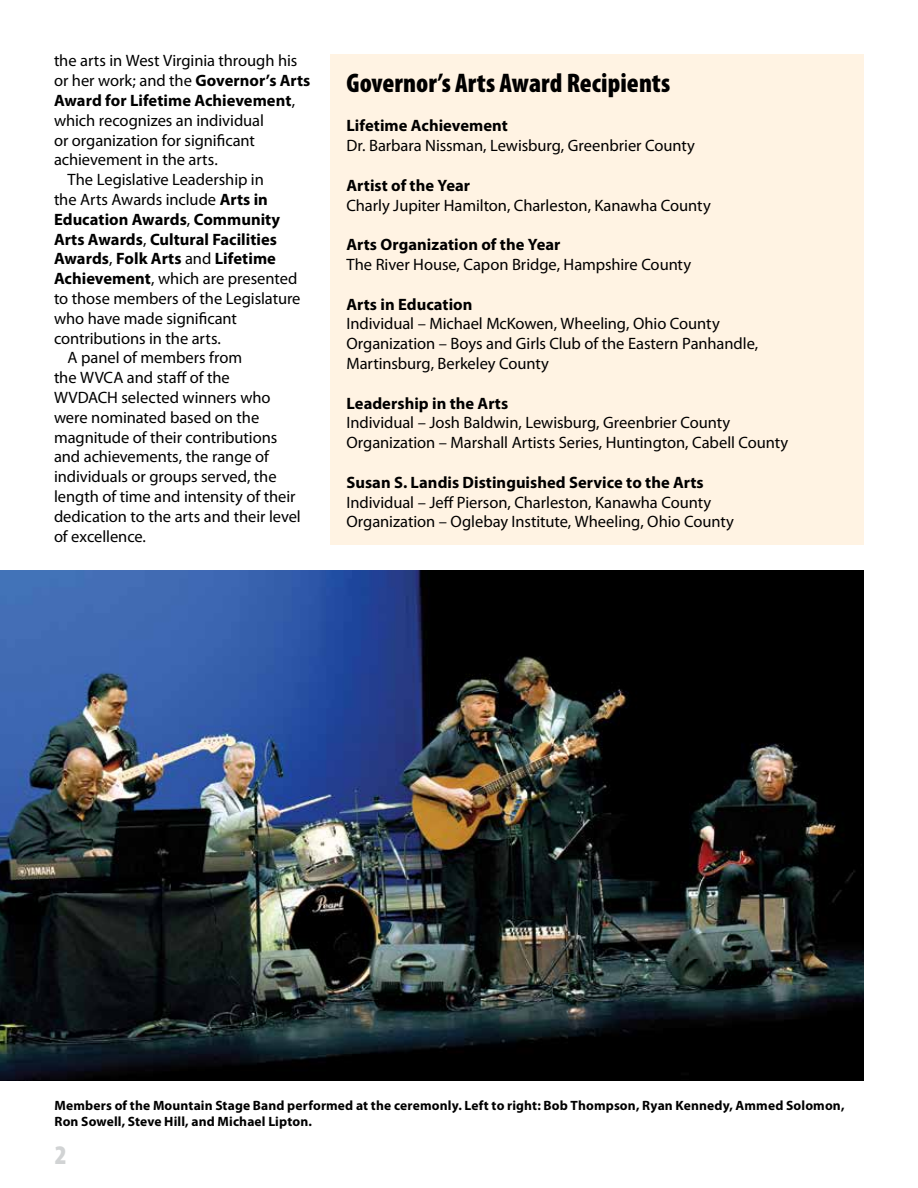
<style>
.page{position:relative;width:918px;height:1188px;background:#fff}
.page>*{position:absolute;margin:0;border:0;box-sizing:border-box;transform-origin:0 0}
.t1{font:900 condensed 27px "Myriad Pro";color:#000}
.t2{font:900 condensed 27px "Myriad Pro";color:#d1d3d4}
.t3{font:16.5px/19.8px "Myriad Pro";letter-spacing:-.005em;color:#000}
.t4{font:700 16.5px "Myriad Pro";color:#000}
.t5{font:700 13.5px/16.2px "Myriad Pro";letter-spacing:.01em;color:#000}
.s1{font-weight:700}
.s2{font-weight:400}
</style>
<div class="page">
<div style="left:330px;top:54px;width:534px;height:490px;background:#fff3e3"></div>
<img style="left:0;top:570px;width:864px;height:511px">
<p class="t3" style="left:54px;top:51px;width:245px">the arts in West Virginia through his</p>
<p class="t3" style="left:54px;top:70px;width:258px">or her work; and the <span class="s1">Governor’s Arts</span></p>
<p class="t4" style="left:54px;top:90px;width:243px">Award for Lifetime Achievement<span class="s2">,</span></p>
<p class="t3" style="left:54px;top:110px;width:211px">which recognizes an individual</p>
<p class="t3" style="left:54px;top:130px;width:203px">or organization for significant</p>
<p class="t3" style="left:54px;top:150px;width:165px">achievement in the arts.</p>
<p class="t3" style="left:67px;top:169px;width:198px">The Legislative Leadership in</p>
<p class="t3" style="left:54px;top:189px;width:215px">the Arts Awards include <span class="s1">Arts in</span></p>
<p class="t4" style="left:54px;top:208px;width:228px">Education Awards<span class="s2">,</span> Community</p>
<p class="t4" style="left:54px;top:228px;width:225px">Arts Awards<span class="s2">,</span> Cultural Facilities</p>
<p class="t4" style="left:54px;top:248px;width:223px">Awards<span class="s2">,</span> Folk Arts <span class="s2">and</span> Lifetime</p>
<p class="t3" style="left:54px;top:268px;width:245px"><span class="s1">Achievement</span>, which are presented</p>
<p class="t3" style="left:54px;top:288px;width:248px">to those members of the Legislature</p>
<p class="t3" style="left:54px;top:308px;width:185px">who have made significant</p>
<p class="t3" style="left:54px;top:328px;width:168px">contributions in the arts.</p>
<p class="t3" style="left:67px;top:348px;width:176px">A panel of members from</p>
<p class="t3" style="left:54px;top:367px;width:177px">the WVCA and staff of the</p>
<p class="t3" style="left:54px;top:387px;width:218px">WVDACH selected winners who</p>
<p class="t3" style="left:54px;top:407px;width:207px">were nominated based on the</p>
<p class="t3" style="left:54px;top:427px;width:225px">magnitude of their contributions</p>
<p class="t3" style="left:54px;top:447px;width:217px">and achievements, the range of</p>
<p class="t3" style="left:54px;top:466px;width:224px">individuals or groups served, the</p>
<p class="t3" style="left:54px;top:486px;width:243px">length of time and intensity of their</p>
<p class="t3" style="left:54px;top:506px;width:248px">dedication to the arts and their level</p>
<p class="t3" style="left:54px;top:526px;width:94px">of excellence.</p>
<h1 class="t1" style="left:346px;top:66px;width:325px">Governor’s Arts Award Recipients</h1>
<p class="t4" style="left:346px;top:115px;width:163px">Lifetime Achievement</p>
<p class="t3" style="left:346px;top:136px;width:350px">Dr. Barbara Nissman, Lewisburg, Greenbrier County</p>
<p class="t4" style="left:346px;top:174px;width:125px">Artist of the Year</p>
<p class="t3" style="left:346px;top:195px;width:366px">Charly Jupiter Hamilton, Charleston, Kanawha County</p>
<p class="t4" style="left:346px;top:234px;width:215px">Arts Organization of the Year</p>
<p class="t3" style="left:346px;top:254px;width:346px">The River House, Capon Bridge, Hampshire County</p>
<p class="t4" style="left:346px;top:293px;width:127px">Arts in Education</p>
<p class="t3" style="left:346px;top:314px;width:413px">Individual – Michael McKowen, Wheeling, Ohio County<br>Organization – Boys and Girls Club of the Eastern Panhandle,<br>Martinsburg, Berkeley County</p>
<p class="t4" style="left:346px;top:392px;width:163px">Leadership in the Arts</p>
<p class="t3" style="left:346px;top:413px;width:443px">Individual – Josh Baldwin, Lewisburg, Greenbrier County<br>Organization – Marshall Artists Series, Huntington, Cabell County</p>
<p class="t4" style="left:346px;top:471px;width:359px">Susan S. Landis Distinguished Service to the Arts</p>
<p class="t3" style="left:346px;top:492px;width:389px">Individual – Jeff Pierson, Charleston, Kanawha County<br>Organization – Oglebay Institute, Wheeling, Ohio County</p>
<p class="t5" style="left:55px;top:1097px;width:791px">Members of the Mountain Stage Band performed at the ceremonly. Left to right: Bob Thompson, Ryan Kennedy, Ammed Solomon,<br>Ron Sowell, Steve Hill, and Michael Lipton.</p>
<h1 class="t2" style="left:55px;top:1137px;width:13px">2</h1>
</div>
